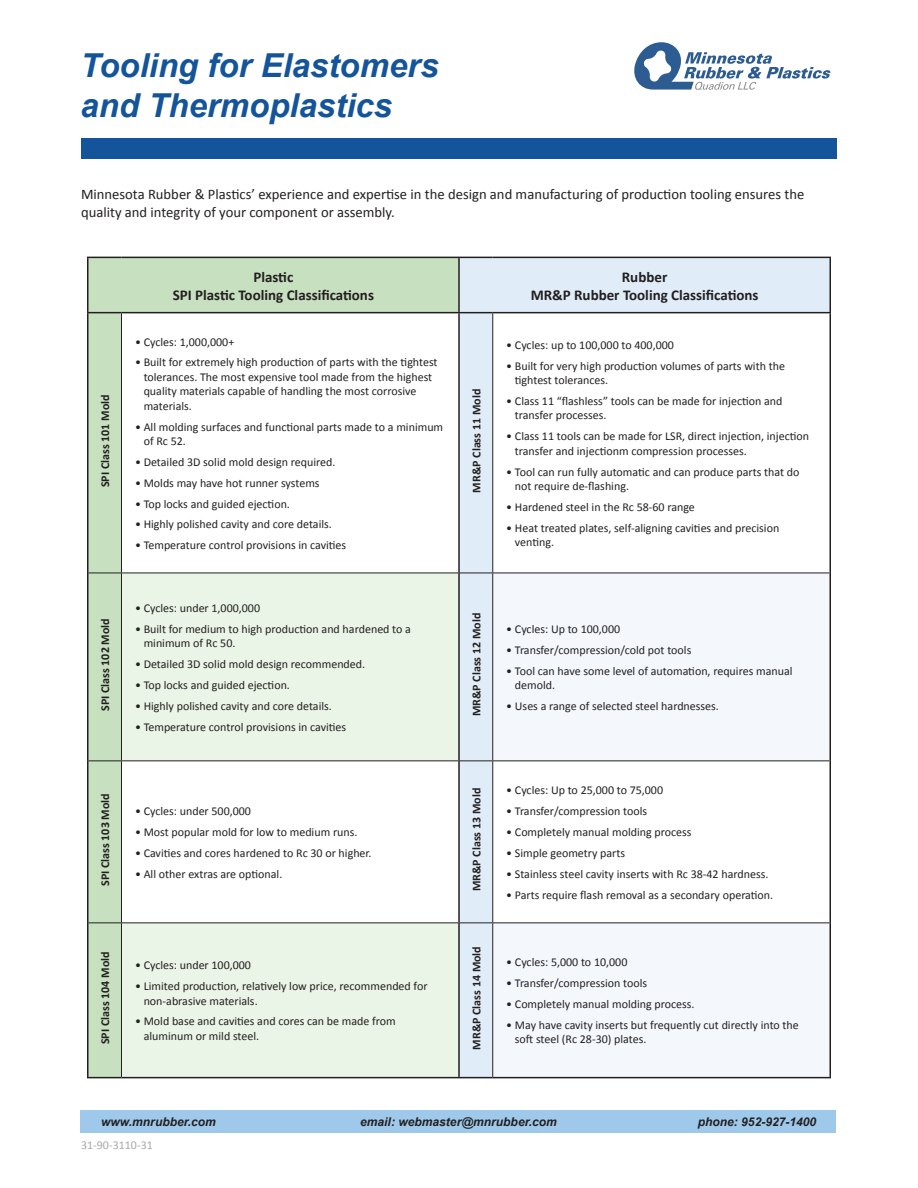
<style>
.page{position:relative;width:918px;height:1188px;background:#fff}
.page>*{position:absolute;margin:0;border:0;box-sizing:border-box;transform-origin:0 0}
.t1{font:italic 700 33px/39.6px "Arial";color:#14549a}
.t2{font:700 15px/18px "Calibri";color:#231f20;text-align:center}
.t3{font:14.7px/17.5px "Calibri";color:#231f20}
.t4{font:12px/14.4px "Calibri";color:#231f20}
.t5{font:700 12px "Calibri";color:#231f20}
.t6{font:italic 700 12px "Arial";color:#231f20}
.t7{font:12px "Calibri";color:#a8a9ad}
</style>
<div class="page">
<div style="left:81px;top:138px;width:756px;height:21px;background:#14549a"></div>
<svg style="left:634px;top:42px;width:196px;height:48px"></svg>
<div style="left:81px;top:1110px;width:755px;height:23px;background:#9fc9eb"></div>
<div style="left:88px;top:258px;width:370px;height:819px;background:#c7e0bf"></div>
<div style="left:460px;top:258px;width:370px;height:819px;background:#e0edf8"></div>
<svg style="left:122px;top:313px;width:708px;height:609px"></svg>
<svg style="left:122px;top:574px;width:336px;height:503px;fill:#eaf4e7"></svg>
<svg style="left:493px;top:574px;width:337px;height:503px;fill:#f4f8fc"></svg>
<hr style="left:492px;top:313px;width:1px;height:260px;background:#231f20">
<hr style="left:88px;top:573px;width:34px;height:1px;background:#231f20">
<hr style="left:122px;top:573px;width:336px;height:1px;background:#231f20">
<hr style="left:460px;top:573px;width:33px;height:1px;background:#231f20">
<hr style="left:493px;top:573px;width:337px;height:1px;background:#231f20">
<hr style="left:492px;top:573px;width:1px;height:187px;background:#231f20">
<hr style="left:88px;top:760px;width:34px;height:1px;background:#231f20">
<hr style="left:122px;top:760px;width:336px;height:1px;background:#231f20">
<hr style="left:460px;top:760px;width:33px;height:1px;background:#231f20">
<hr style="left:493px;top:760px;width:337px;height:1px;background:#231f20">
<hr style="left:492px;top:761px;width:1px;height:161px;background:#231f20">
<hr style="left:88px;top:922px;width:34px;height:1px;background:#231f20">
<hr style="left:122px;top:922px;width:336px;height:1px;background:#231f20">
<hr style="left:460px;top:922px;width:33px;height:1px;background:#231f20">
<hr style="left:493px;top:922px;width:337px;height:1px;background:#231f20">
<hr style="left:492px;top:923px;width:1px;height:154px;background:#231f20">
<hr style="left:87px;top:312px;width:35px;height:1px;background:#231f20">
<hr style="left:122px;top:312px;width:337px;height:1px;background:#231f20">
<hr style="left:459px;top:312px;width:34px;height:1px;background:#231f20">
<hr style="left:493px;top:312px;width:338px;height:1px;background:#231f20">
<hr style="left:87px;top:258px;width:1px;height:54px;background:#231f20">
<hr style="left:458px;top:258px;width:2px;height:54px;background:#231f20">
<hr style="left:87px;top:313px;width:1px;height:260px;background:#231f20">
<hr style="left:458px;top:313px;width:2px;height:260px;background:#231f20">
<hr style="left:87px;top:573px;width:1px;height:188px;background:#231f20">
<hr style="left:458px;top:573px;width:2px;height:188px;background:#231f20">
<hr style="left:87px;top:761px;width:1px;height:162px;background:#231f20">
<hr style="left:458px;top:761px;width:2px;height:162px;background:#231f20">
<hr style="left:87px;top:923px;width:1px;height:154px;background:#231f20">
<hr style="left:458px;top:923px;width:2px;height:154px;background:#231f20">
<hr style="left:87px;top:257px;width:35px;height:1px;background:#231f20">
<hr style="left:122px;top:257px;width:337px;height:1px;background:#231f20">
<hr style="left:459px;top:257px;width:34px;height:1px;background:#231f20">
<hr style="left:493px;top:257px;width:338px;height:1px;background:#231f20">
<hr style="left:830px;top:258px;width:1px;height:54px;background:#231f20">
<hr style="left:830px;top:313px;width:1px;height:260px;background:#231f20">
<hr style="left:830px;top:573px;width:1px;height:188px;background:#231f20">
<hr style="left:830px;top:761px;width:1px;height:162px;background:#231f20">
<hr style="left:830px;top:923px;width:1px;height:154px;background:#231f20">
<hr style="left:87px;top:1077px;width:35px;height:1px;background:#231f20">
<hr style="left:122px;top:1077px;width:337px;height:1px;background:#231f20">
<hr style="left:459px;top:1077px;width:34px;height:1px;background:#231f20">
<hr style="left:493px;top:1077px;width:338px;height:1px;background:#231f20">
<hr style="left:121px;top:313px;width:1px;height:260px;background:#231f20">
<hr style="left:121px;top:573px;width:1px;height:187px;background:#231f20">
<hr style="left:121px;top:761px;width:1px;height:161px;background:#231f20">
<hr style="left:121px;top:923px;width:1px;height:154px;background:#231f20">
<h1 class="t1" style="left:81px;top:47px;width:360px">Tooling for Elastomers and Thermoplastics</h1>
<p class="t3" style="left:81px;top:185px;width:725px">Minnesota Rubber &amp; Plastics’ experience and expertise in the design and manufacturing of production tooling ensures the quality and integrity of your component or assembly.</p>
<p class="t5" style="left:98px;top:487px;width:94px;rotate:-90deg">SPI Class 101 Mold</p>
<p class="t5" style="left:98px;top:711px;width:94px;rotate:-90deg">SPI Class 102 Mold</p>
<p class="t5" style="left:98px;top:886px;width:94px;rotate:-90deg">SPI Class 103 Mold</p>
<p class="t2" style="left:173px;top:267px;width:203px">Plastic<br>SPI Plastic Tooling Classifications</p>
<p class="t2" style="left:531px;top:267px;width:229px">Rubber<br>MR&amp;P Rubber Tooling Classifications</p>
<p class="t4" style="left:135px;top:334px;width:101px">• Cycles: 1,000,000+</p>
<p class="t4" style="left:144px;top:355px;width:295px;text-indent:-9px">• Built for extremely high production of parts with the tightest tolerances. The most expensive tool made from the highest quality materials capable of handling the most corrosive materials.</p>
<p class="t4" style="left:144px;top:419px;width:301px;text-indent:-9px">• All molding surfaces and functional parts made to a minimum of Rc 52.</p>
<p class="t4" style="left:135px;top:454px;width:202px">• Detailed 3D solid mold design required.</p>
<p class="t4" style="left:135px;top:475px;width:186px">• Molds may have hot runner systems</p>
<p class="t4" style="left:135px;top:496px;width:156px">• Top locks and guided ejection.</p>
<p class="t4" style="left:135px;top:517px;width:198px">• Highly polished cavity and core details.</p>
<p class="t4" style="left:135px;top:538px;width:213px">• Temperature control provisions in cavities</p>
<p class="t4" style="left:135px;top:600px;width:127px">• Cycles: under 1,000,000</p>
<p class="t4" style="left:144px;top:621px;width:269px;text-indent:-9px">• Built for medium to high production and hardened to a minimum of Rc 50.</p>
<p class="t4" style="left:135px;top:656px;width:232px">• Detailed 3D solid mold design recommended.</p>
<p class="t4" style="left:135px;top:677px;width:156px">• Top locks and guided ejection.</p>
<p class="t4" style="left:135px;top:698px;width:198px">• Highly polished cavity and core details.</p>
<p class="t4" style="left:135px;top:719px;width:213px">• Temperature control provisions in cavities</p>
<p class="t4" style="left:135px;top:803px;width:118px">• Cycles: under 500,000</p>
<p class="t4" style="left:135px;top:824px;width:224px">• Most popular mold for low to medium runs.</p>
<p class="t4" style="left:135px;top:845px;width:238px">• Cavities and cores hardened to Rc 30 or higher.</p>
<p class="t4" style="left:135px;top:866px;width:149px">• All other extras are optional.</p>
<p class="t5" style="left:469px;top:493px;width:105px;rotate:-90deg">MR&amp;P Class 11 Mold</p>
<p class="t4" style="left:506px;top:337px;width:169px">• Cycles: up to 100,000 to 400,000</p>
<p class="t4" style="left:515px;top:358px;width:272px;text-indent:-9px">• Built for very high production volumes of parts with the tightest tolerances.</p>
<p class="t4" style="left:515px;top:393px;width:269px;text-indent:-9px">• Class 11 “flashless” tools can be made for injection and transfer processes.</p>
<p class="t4" style="left:515px;top:429px;width:296px;text-indent:-9px">• Class 11 tools can be made for LSR, direct injection, injection transfer and injectionm compression processes.</p>
<p class="t4" style="left:515px;top:464px;width:286px;text-indent:-9px">• Tool can run fully automatic and can produce parts that do not require de-flashing.</p>
<p class="t4" style="left:506px;top:499px;width:190px">• Hardened steel in the Rc 58-60 range</p>
<p class="t4" style="left:515px;top:520px;width:266px;text-indent:-9px">• Heat treated plates, self-aligning cavities and precision venting.</p>
<p class="t5" style="left:469px;top:716px;width:105px;rotate:-90deg">MR&amp;P Class 12 Mold</p>
<p class="t4" style="left:506px;top:621px;width:115px">• Cycles: Up to 100,000</p>
<p class="t4" style="left:506px;top:642px;width:187px">• Transfer/compression/cold pot tools</p>
<p class="t4" style="left:515px;top:663px;width:279px;text-indent:-9px">• Tool can have some level of automation, requires manual demold.</p>
<p class="t4" style="left:506px;top:698px;width:214px">• Uses a range of selected steel hardnesses.</p>
<p class="t5" style="left:469px;top:891px;width:105px;rotate:-90deg">MR&amp;P Class 13 Mold</p>
<p class="t4" style="left:506px;top:782px;width:158px">• Cycles: Up to 25,000 to 75,000</p>
<p class="t4" style="left:506px;top:803px;width:142px">• Transfer/compression tools</p>
<p class="t4" style="left:506px;top:824px;width:187px">• Completely manual molding process</p>
<p class="t4" style="left:506px;top:845px;width:120px">• Simple geometry parts</p>
<p class="t4" style="left:506px;top:866px;width:264px">• Stainless steel cavity inserts with Rc 38-42 hardness.</p>
<p class="t4" style="left:506px;top:887px;width:269px">• Parts require flash removal as a secondary operation.</p>
<p class="t5" style="left:98px;top:1044px;width:94px;rotate:-90deg">SPI Class 104 Mold</p>
<p class="t4" style="left:135px;top:958px;width:118px">• Cycles: under 100,000</p>
<p class="t4" style="left:144px;top:978px;width:285px;text-indent:-9px">• Limited production, relatively low price, recommended for non-abrasive materials.</p>
<p class="t4" style="left:144px;top:1014px;width:254px;text-indent:-9px">• Mold base and cavities and cores can be made from aluminum or mild steel.</p>
<p class="t5" style="left:469px;top:1050px;width:105px;rotate:-90deg">MR&amp;P Class 14 Mold</p>
<p class="t4" style="left:506px;top:954px;width:123px">• Cycles: 5,000 to 10,000</p>
<p class="t4" style="left:506px;top:975px;width:142px">• Transfer/compression tools</p>
<p class="t4" style="left:506px;top:996px;width:190px">• Completely manual molding process.</p>
<p class="t4" style="left:515px;top:1017px;width:285px;text-indent:-9px">• May have cavity inserts but frequently cut directly into the soft steel (Rc 28-30) plates.</p>
<p class="t6" style="left:101px;top:1114px;width:116px">www.mnrubber.com</p>
<p class="t6" style="left:360px;top:1114px;width:198px">email: webmaster@mnrubber.com</p>
<p class="t6" style="left:698px;top:1114px;width:120px">phone: 952-927-1400</p>
<p class="t7" style="left:81px;top:1138px;width:73px">31-90-3110-31</p>
</div>
